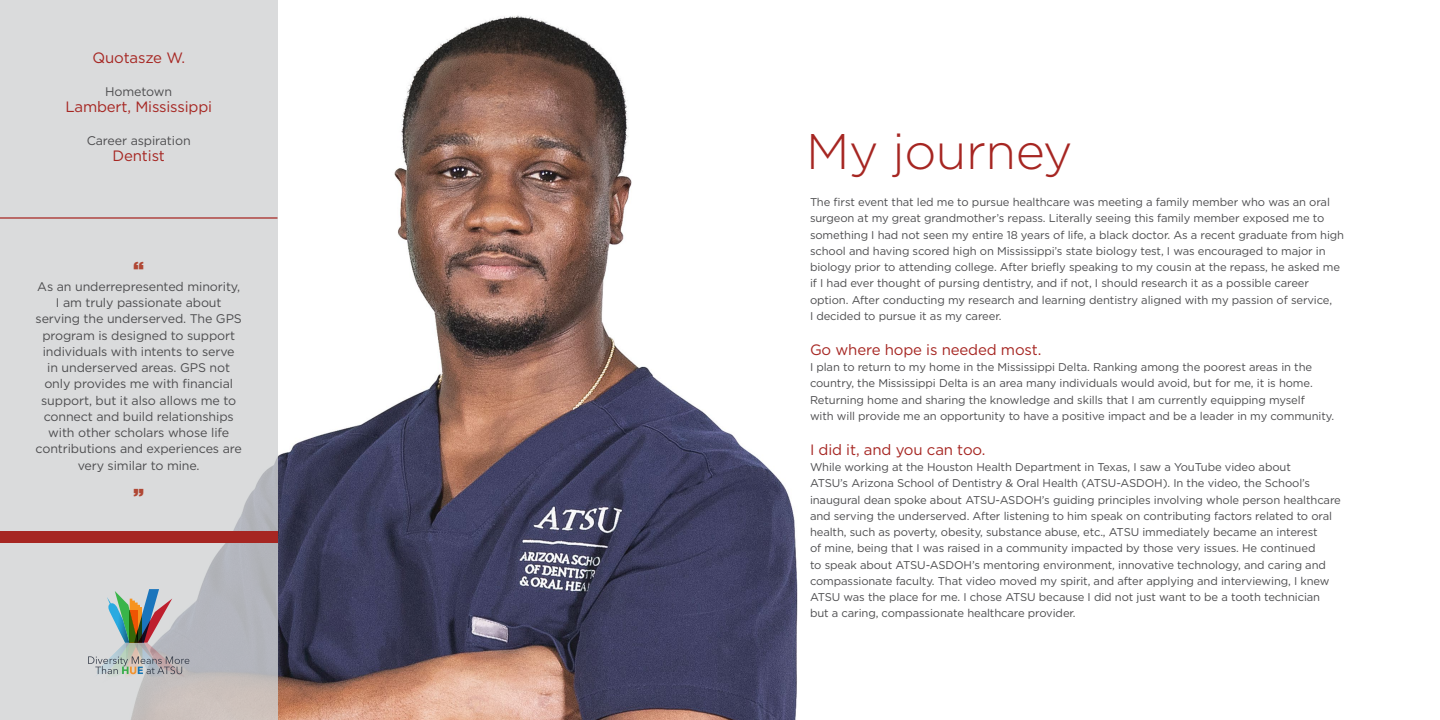
<style>
.page{position:relative;width:1440px;height:720px;background:#fff}
.page>*{position:absolute;margin:0;border:0;box-sizing:border-box;transform-origin:0 0}
.t1{font:300 50px "Gotham";letter-spacing:-.01em;color:#a62622}
.t2{font:900 18.75px "Gotham";color:#b04734}
.t3{font:15px "Gotham";letter-spacing:-.01em;color:#a62622}
.t4{font:12.5px/16.2px "Gotham";letter-spacing:-.01em;color:#4d4d4f;text-align:center}
.t5{font:11.25px/16.2px "Gotham";letter-spacing:-.01em;color:#4d4d4f}
</style>
<div class="page">
<img style="left:278px;top:15px;width:520px;height:705px">
<svg style="left:0;top:0;width:278px;height:720px;background:#d6d7d8"></svg>
<div style="left:0;top:531px;width:278px;height:12px;background:#a62622"></div>
<hr style="left:0;top:217px;width:278px;height:2px;background:#a62622">
<svg style="left:88px;top:589px;width:101px;height:97px;background:#b3b7b5"></svg>
<h3 class="t3" style="left:92px;top:49px;width:94px">Quotasze W.</h3>
<p class="t4" style="left:105px;top:83px;width:69px">Hometown</p>
<h3 class="t3" style="left:65px;top:97px;width:148px">Lambert, Mississippi</h3>
<p class="t4" style="left:87px;top:132px;width:105px">Career aspiration</p>
<h3 class="t3" style="left:113px;top:146px;width:54px">Dentist</h3>
<h2 class="t2" style="left:134px;top:255px;width:12px">“</h2>
<p class="t4" style="left:36px;top:278px;width:208px">As an underrepresented minority,<br>I am truly passionate about serving the underserved. The GPS program is designed to support individuals with intents to serve<br>in underserved areas. GPS not only provides me with financial support, but it also allows me to connect and build relationships with other scholars whose life contributions and experiences are very similar to mine.</p>
<h2 class="t2" style="left:134px;top:482px;width:12px">”</h2>
<h1 class="t1" style="left:806px;top:120px;width:268px">My journey</h1>
<p class="t5" style="left:810px;top:194px;width:536px">The first event that led me to pursue healthcare was meeting a family member who was an oral surgeon at my great grandmother’s repass. Literally seeing this family member exposed me to something I had not seen my entire 18 years of life, a black doctor. As a recent graduate from high school and having scored high on Mississippi’s state biology test, I was encouraged to major in biology prior to attending college. After briefly speaking to my cousin at the repass, he asked me if I had ever thought of pursing dentistry, and if not, I should research it as a possible career option. After conducting my research and learning dentistry aligned with my passion of service,<br>I decided to pursue it as my career.</p>
<h3 class="t3" style="left:810px;top:340px;width:233px">Go where hope is needed most.</h3>
<p class="t5" style="left:810px;top:359px;width:526px">I plan to return to my home in the Mississippi Delta. Ranking among the poorest areas in the country, the Mississippi Delta is an area many individuals would avoid, but for me, it is home.<br>Returning home and sharing the knowledge and skills that I am currently equipping myself<br>with will provide me an opportunity to have a positive impact and be a leader in my community.</p>
<h3 class="t3" style="left:810px;top:440px;width:177px">I did it, and you can too.</h3>
<p class="t5" style="left:810px;top:459px;width:532px">While working at the Houston Health Department in Texas, I saw a YouTube video about<br>ATSU’s Arizona School of Dentistry &amp; Oral Health (ATSU-ASDOH). In the video, the School’s inaugural dean spoke about ATSU-ASDOH’s guiding principles involving whole person healthcare and serving the underserved. After listening to him speak on contributing factors related to oral health, such as poverty, obesity, substance abuse, etc., ATSU immediately became an interest<br>of mine, being that I was raised in a community impacted by those very issues. He continued<br>to speak about ATSU-ASDOH’s mentoring environment, innovative technology, and caring and compassionate faculty. That video moved my spirit, and after applying and interviewing, I knew ATSU was the place for me. I chose ATSU because I did not just want to be a tooth technician but a caring, compassionate healthcare provider.</p>
</div>
